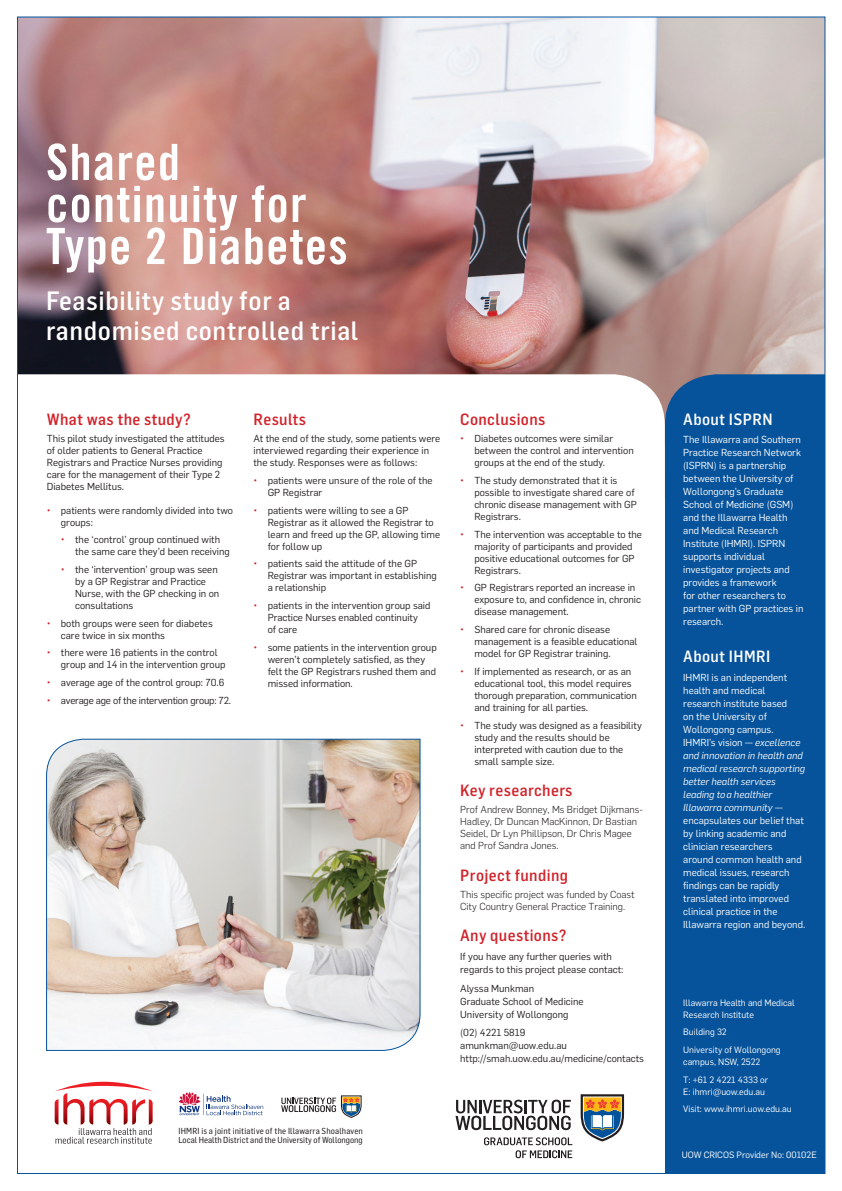
<style>
.page{position:relative;width:842px;height:1191px;background:#fff}
.page>*{position:absolute;margin:0;border:0;box-sizing:border-box;transform-origin:0 0}
.t1{font:50px/42px "Trade Gothic Bold Cond Twenty";letter-spacing:.025em;color:#fff}
.t2{font:500 26px/30px "Flama Semicondensed";letter-spacing:.025em;color:#fff}
.t3{font:500 16px "Flama Semicondensed";letter-spacing:.025em;color:#d1232a}
.t4{font:500 16px "Flama Semicondensed";letter-spacing:.025em;color:#fff}
.t5{font:10px/12px "Flama";color:#231f20}
.t6{font:10px/13px "Flama";color:#fff}
.t7{font:300 10px/12px "Flama";color:#231f20}
.t8{font:10px "Flama";letter-spacing:-.02em;color:#231f20}
.t9{font:9px/17.7px "Flama";color:#fff}
.t10{font:8.6px/9.6px "Flama Semicondensed Basic";letter-spacing:.005em;color:#231f20}
.s1{color:#d1232a}
.s2{font-style:italic}
</style>
<div class="page">
<img style="left:19px;top:19px;width:804px;height:355px">
<div style="left:665px;top:374px;width:158px;height:798px;background:#06539b"></div>
<svg style="left:179px;top:1092px;width:84px;height:23px"></svg>
<svg style="left:281px;top:1095px;width:81px;height:23px"></svg>
<svg style="left:55px;top:1081px;width:98px;height:62px"></svg>
<svg style="left:484px;top:1137px;width:88px;height:21px"></svg>
<svg style="left:455px;top:1099px;width:116px;height:31px"></svg>
<svg style="left:581px;top:1094px;width:43px;height:47px"></svg>
<svg style="left:46px;top:738px;width:375px;height:313px"></svg>
<h1 class="t1" style="left:46px;top:141px;width:303px">Shared continuity for<br>Type 2 Diabetes</h1>
<h2 class="t2" style="left:46px;top:284px;width:314px">Feasibility study for a randomised controlled trial</h2>
<h3 class="t3" style="left:47px;top:408px;width:146px">What was the study?</h3>
<p class="t5" style="left:47px;top:432px;width:179px">This pilot study investigated the attitudes of older patients to General Practice Registrars and Practice Nurses providing care for the management of their Type 2<br>Diabetes Mellitus.</p>
<p class="t5" style="left:61px;top:503px;width:174px;text-indent:-14px"><span class="s1">•</span> patients were randomly divided into two groups:</p>
<p class="t5" style="left:75px;top:533px;width:156px;text-indent:-14px"><span class="s1">•</span> the ‘control’ group continued with the same care they’d been receiving</p>
<p class="t5" style="left:75px;top:563px;width:146px;text-indent:-14px"><span class="s1">•</span> the ‘intervention’ group was seen by a GP Registrar and Practice<br>Nurse, with the GP checking in on consultations</p>
<p class="t5" style="left:61px;top:616px;width:153px;text-indent:-14px"><span class="s1">•</span> both groups were seen for diabetes care twice in six months</p>
<p class="t5" style="left:61px;top:646px;width:166px;text-indent:-14px"><span class="s1">•</span> there were 16 patients in the control group and 14 in the intervention group</p>
<p class="t5" style="left:47px;top:676px;width:179px"><span class="s1">•</span> average age of the control group: 70.6</p>
<p class="t8" style="left:47px;top:693px;width:186px"><span class="s1">•</span> average age of the intervention group: 72.</p>
<h3 class="t3" style="left:253px;top:408px;width:54px">Results</h3>
<p class="t5" style="left:253px;top:432px;width:188px">At the end of the study, some patients were interviewed regarding their experience in the study. Responses were as follows:</p>
<p class="t5" style="left:268px;top:474px;width:166px;text-indent:-14px"><span class="s1">•</span> patients were unsure of the role of the<br>GP Registrar</p>
<p class="t5" style="left:268px;top:503px;width:174px;text-indent:-14px"><span class="s1">•</span> patients were willing to see a GP<br>Registrar as it allowed the Registrar to learn and freed up the GP, allowing time for follow up</p>
<p class="t5" style="left:268px;top:557px;width:171px;text-indent:-14px"><span class="s1">•</span> patients said the attitude of the GP<br>Registrar was important in establishing a relationship</p>
<p class="t5" style="left:268px;top:599px;width:164px;text-indent:-14px"><span class="s1">•</span> patients in the intervention group said<br>Practice Nurses enabled continuity<br>of care</p>
<p class="t5" style="left:268px;top:640px;width:171px;text-indent:-14px"><span class="s1">•</span> some patients in the intervention group weren’t completely satisfied, as they felt the GP Registrars rushed them and missed information.</p>
<h3 class="t3" style="left:460px;top:408px;width:87px">Conclusions</h3>
<p class="t5" style="left:474px;top:432px;width:161px;text-indent:-14px"><span class="s1">•</span> Diabetes outcomes were similar between the control and intervention groups at the end of the study.</p>
<p class="t5" style="left:474px;top:474px;width:164px;text-indent:-14px"><span class="s1">•</span> The study demonstrated that it is possible to investigate shared care of chronic disease management with GP<br>Registrars.</p>
<p class="t5" style="left:474px;top:527px;width:169px;text-indent:-14px"><span class="s1">•</span> The intervention was acceptable to the majority of participants and provided positive educational outcomes for GP<br>Registrars.</p>
<p class="t5" style="left:474px;top:581px;width:168px;text-indent:-14px"><span class="s1">•</span> GP Registrars reported an increase in exposure to, and confidence in, chronic disease management.</p>
<p class="t5" style="left:474px;top:623px;width:165px;text-indent:-14px"><span class="s1">•</span> Shared care for chronic disease management is a feasible educational model for GP Registrar training.</p>
<p class="t5" style="left:474px;top:664px;width:164px;text-indent:-14px"><span class="s1">•</span> If implemented as research, or as an educational tool, this model requires thorough preparation, communication and training for all parties.</p>
<p class="t5" style="left:474px;top:718px;width:169px;text-indent:-14px"><span class="s1">•</span> The study was designed as a feasibility study and the results should be interpreted with caution due to the small sample size.</p>
<h3 class="t3" style="left:460px;top:779px;width:114px">Key researchers</h3>
<p class="t7" style="left:460px;top:803px;width:184px">Prof Andrew Bonney, Ms Bridget Dijkmans-Hadley, Dr Duncan MacKinnon, Dr Bastian Seidel, Dr Lyn Phillipson, Dr Chris Magee and Prof Sandra Jones.</p>
<h3 class="t3" style="left:460px;top:864px;width:109px">Project funding</h3>
<p class="t7" style="left:460px;top:888px;width:176px">This specific project was funded by Coast<br>City Country General Practice Training.</p>
<h3 class="t3" style="left:460px;top:925px;width:108px">Any questions?</h3>
<p class="t5" style="left:460px;top:949px;width:165px;line-height:13px">If you have any further queries with regards to this project please contact:</p>
<p class="t5" style="left:460px;top:981px;width:125px;line-height:13px">Alyssa Munkman<br>Graduate School of Medicine<br>University of Wollongong</p>
<p class="t5" style="left:460px;top:1025px;width:185px;line-height:13px">(02) 4221 5819<br>amunkman@uow.edu.au http://smah.uow.edu.au/medicine/contacts</p>
<p class="t10" style="left:178px;top:1125px;width:186px">IHMRI is a joint initiative of the Illawarra Shoalhaven<br>Local Health District and the University of Wollongong</p>
<h3 class="t4" style="left:683px;top:408px;width:91px">About ISPRN</h3>
<p class="t6" style="left:683px;top:433px;width:122px">The Illawarra and Southern<br>Practice Research Network (ISPRN) is a partnership between the University of<br>Wollongong’s Graduate<br>School of Medicine (GSM) and the Illawarra Health and Medical Research<br>Institute (IHMRI). ISPRN supports individual investigator projects and provides a framework<br>for other researchers to partner with GP practices in research.</p>
<h3 class="t4" style="left:683px;top:646px;width:89px">About IHMRI</h3>
<p class="t6" style="left:683px;top:670px;width:124px">IHMRI is an independent health and medical research institute based<br>on the University of<br>Wollongong campus.<br>IHMRI’s vision — <span class="s2">excellence and innovation in health and medical research supporting better health services leading to a healthier<br>Illawarra community</span> — encapsulates our belief that by linking academic and clinician researchers around common health and medical issues, research findings can be rapidly translated into improved clinical practice in the<br>Illawarra region and beyond.</p>
<p class="t9" style="left:683px;top:996px;width:113px;line-height:12px">Illawarra Health and Medical<br>Research Institute</p>
<p class="t9" style="left:683px;top:1022px;width:99px">Building 32<br>University of Wollongong</p>
<p class="t9" style="left:683px;top:1052px;width:86px">campus, NSW, 2522<br>T: +61 2 4221 4333 or</p>
<p class="t9" style="left:683px;top:1082px;width:110px">E: ihmri@uow.edu.au<br>Visit: www.ihmri.uow.edu.au</p>
<p class="t9" style="left:682px;top:1145px;width:136px">UOW CRICOS Provider No: 00102E</p>
</div>
